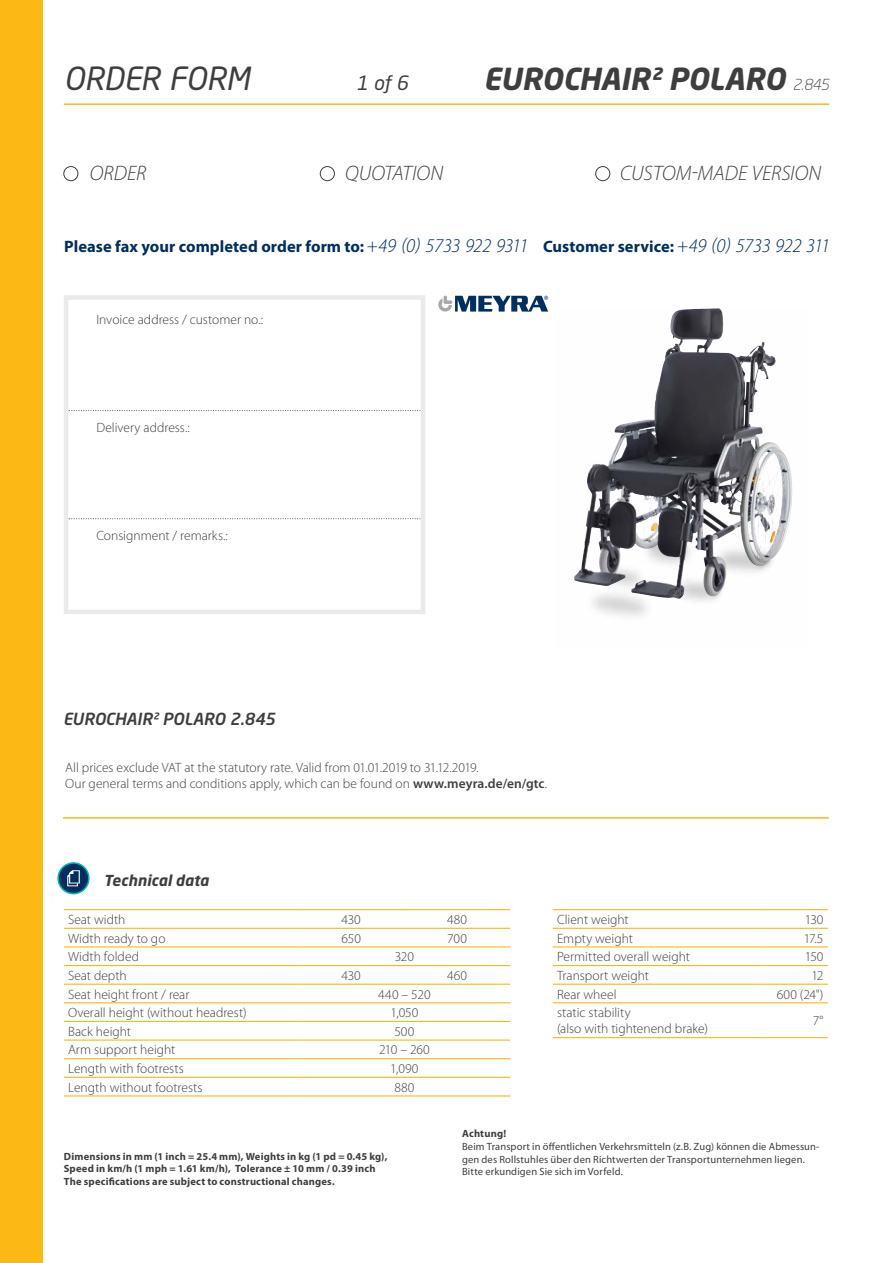
<style>
.page{position:relative;width:893px;height:1263px;background:#fff}
.page>*{position:absolute;margin:0;border:0;box-sizing:border-box;transform-origin:0 0}
.t1{font:italic 31.5px "Neo Sans Std";letter-spacing:-.01em;color:#3e3e3f}
.t2{font:italic 700 30px "Neo Sans Std";letter-spacing:-.005em;color:#3e3e3f}
.t3{font:italic 300 21px "Myriad Pro";letter-spacing:.005em;color:#3e3e3f}
.t4{font:italic 300 19.5px "Myriad Pro";letter-spacing:-.025em;color:#002e5e}
.t5{font:italic 19.5px "Neo Sans Std";color:#3e3e3f}
.t6{font:700 16.5px "Myriad Pro";color:#002e5e}
.t7{font:italic 500 16.5px "Neo Sans Std";letter-spacing:-.005em;color:#3e3e3f}
.t8{font:italic 700 15px "Neo Sans Std";letter-spacing:.01em;color:#3e3e3f}
.t9{font:300 13.5px/16.2px "Myriad Pro";color:#3e3e3f}
.t10{font:10.5px/12.6px "Myriad Pro";letter-spacing:.015em;color:#3e3e3f}
.t11{font:700 10.5px/12.6px "Myriad Pro";letter-spacing:.02em;color:#3e3e3f}
.s1{font-weight:300;font-size:15px}
.s2{font-weight:600}
</style>
<div class="page">
<div style="left:0;top:0;width:43px;height:1263px;background:#fcb814"></div>
<hr style="left:64px;top:103px;width:765px;height:2px;background:#fcb814">
<hr style="left:63px;top:817px;width:766px;height:2px;background:#fcb814">
<div style="left:58px;top:863px;width:31px;height:31px;background:#002e5e;border-radius:50%"></div>
<div style="left:57px;top:862px;width:33px;height:32px;border:2px solid #00b6bc;border-radius:50%"></div>
<svg style="left:67px;top:870px;width:13px;height:16px"></svg>
<hr style="left:64px;top:909px;width:235px;height:1px;background:#fcb814">
<hr style="left:299px;top:909px;width:105px;height:1px;background:#fcb814">
<hr style="left:404px;top:909px;width:106px;height:1px;background:#fcb814">
<hr style="left:64px;top:928px;width:235px;height:1px;background:#fcb814">
<hr style="left:299px;top:928px;width:105px;height:1px;background:#fcb814">
<hr style="left:404px;top:928px;width:106px;height:1px;background:#fcb814">
<hr style="left:64px;top:946px;width:235px;height:1px;background:#fcb814">
<hr style="left:299px;top:946px;width:105px;height:1px;background:#fcb814">
<hr style="left:404px;top:946px;width:106px;height:1px;background:#fcb814">
<hr style="left:64px;top:965px;width:235px;height:1px;background:#fcb814">
<hr style="left:299px;top:965px;width:105px;height:1px;background:#fcb814">
<hr style="left:404px;top:965px;width:106px;height:1px;background:#fcb814">
<hr style="left:64px;top:984px;width:235px;height:1px;background:#fcb814">
<hr style="left:299px;top:984px;width:105px;height:1px;background:#fcb814">
<hr style="left:404px;top:984px;width:106px;height:1px;background:#fcb814">
<hr style="left:64px;top:1002px;width:235px;height:1px;background:#fcb814">
<hr style="left:299px;top:1002px;width:105px;height:1px;background:#fcb814">
<hr style="left:404px;top:1002px;width:106px;height:1px;background:#fcb814">
<hr style="left:64px;top:1021px;width:235px;height:1px;background:#fcb814">
<hr style="left:299px;top:1021px;width:105px;height:1px;background:#fcb814">
<hr style="left:404px;top:1021px;width:106px;height:1px;background:#fcb814">
<hr style="left:64px;top:1039px;width:235px;height:2px;background:#fcb814">
<hr style="left:299px;top:1039px;width:105px;height:2px;background:#fcb814">
<hr style="left:404px;top:1039px;width:106px;height:2px;background:#fcb814">
<hr style="left:64px;top:1058px;width:235px;height:1px;background:#fcb814">
<hr style="left:299px;top:1058px;width:105px;height:1px;background:#fcb814">
<hr style="left:404px;top:1058px;width:106px;height:1px;background:#fcb814">
<hr style="left:64px;top:1077px;width:235px;height:1px;background:#fcb814">
<hr style="left:299px;top:1077px;width:105px;height:1px;background:#fcb814">
<hr style="left:404px;top:1077px;width:106px;height:1px;background:#fcb814">
<hr style="left:64px;top:1095px;width:235px;height:1px;background:#fcb814">
<hr style="left:299px;top:1095px;width:105px;height:1px;background:#fcb814">
<hr style="left:404px;top:1095px;width:106px;height:1px;background:#fcb814">
<hr style="left:553px;top:909px;width:212px;height:1px;background:#fcb814">
<hr style="left:553px;top:928px;width:212px;height:1px;background:#fcb814">
<hr style="left:553px;top:946px;width:212px;height:1px;background:#fcb814">
<hr style="left:553px;top:965px;width:212px;height:1px;background:#fcb814">
<hr style="left:553px;top:984px;width:212px;height:1px;background:#fcb814">
<hr style="left:553px;top:1002px;width:212px;height:1px;background:#fcb814">
<hr style="left:553px;top:1037px;width:212px;height:1px;background:#fcb814">
<hr style="left:765px;top:909px;width:63px;height:1px;background:#fcb814">
<hr style="left:765px;top:1002px;width:63px;height:1px;background:#fcb814">
<hr style="left:765px;top:1037px;width:63px;height:1px;background:#fcb814">
<hr style="left:765px;top:928px;width:63px;height:1px;background:#fcb814">
<hr style="left:765px;top:946px;width:63px;height:1px;background:#fcb814">
<hr style="left:765px;top:965px;width:63px;height:1px;background:#fcb814">
<hr style="left:765px;top:984px;width:63px;height:1px;background:#fcb814">
<svg style="left:69px;top:410px;width:351px;height:1px"></svg>
<svg style="left:69px;top:518px;width:351px;height:1px"></svg>
<div style="left:64px;top:295px;width:361px;height:319px;border:4px solid #e9eaeb"></div>
<div style="left:63px;top:166px;width:15px;height:15px;border:1px solid #3e3e3f;border-radius:50%"></div>
<div style="left:320px;top:166px;width:15px;height:15px;border:1px solid #3e3e3f;border-radius:50%"></div>
<div style="left:595px;top:166px;width:15px;height:15px;border:1px solid #3e3e3f;border-radius:50%"></div>
<img style="left:574px;top:308px;width:218px;height:309px">
<svg style="left:438px;top:296px;width:110px;height:16px"></svg>
<h1 class="t1" style="left:64px;top:59px;width:188px">ORDER FORM</h1>
<h3 class="t3" style="left:90px;top:162px;width:58px">ORDER</h3>
<h3 class="t5" style="left:356px;top:71px;width:53px">1 of 6</h3>
<h2 class="t2" style="left:483px;top:60px;width:347px">EUROCHAIR² POLARO <span class="s1">2.845</span></h2>
<h3 class="t3" style="left:345px;top:162px;width:100px">QUOTATION</h3>
<h3 class="t3" style="left:620px;top:162px;width:203px">CUSTOM-MADE VERSION</h3>
<h3 class="t4" style="left:366px;top:235px;width:163px">+49 (0) 5733 922 9311</h3>
<h3 class="t4" style="left:677px;top:235px;width:155px">+49 (0) 5733 922 311</h3>
<p class="t6" style="left:64px;top:237px;width:301px">Please fax your completed order form to:</p>
<p class="t6" style="left:543px;top:237px;width:132px">Customer service:</p>
<p class="t9" style="left:96px;top:312px;width:168px">Invoice address / customer no.:</p>
<p class="t9" style="left:96px;top:420px;width:95px">Delivery address.:</p>
<p class="t9" style="left:96px;top:528px;width:133px">Consignment / remarks.:</p>
<p class="t7" style="left:63px;top:708px;width:214px">EUROCHAIR² POLARO 2.845</p>
<p class="t9" style="left:65px;top:760px;width:483px">All prices exclude VAT at the statutory rate. Valid from 01.01.2019 to 31.12.2019.<br>Our general terms and conditions apply, which can be found on <span class="s2">www.meyra.de/en/gtc</span>.</p>
<p class="t8" style="left:104px;top:870px;width:106px">Technical data</p>
<p class="t9" style="left:68px;top:912px;width:59px">Seat width</p>
<p class="t9" style="left:342px;top:912px;width:21px">430</p>
<p class="t9" style="left:447px;top:912px;width:22px">480</p>
<p class="t9" style="left:68px;top:930px;width:99px">Width ready to go</p>
<p class="t9" style="left:342px;top:930px;width:21px">650</p>
<p class="t9" style="left:447px;top:930px;width:21px">700</p>
<p class="t9" style="left:68px;top:949px;width:72px">Width folded</p>
<p class="t9" style="left:395px;top:949px;width:21px">320</p>
<p class="t9" style="left:68px;top:967px;width:60px">Seat depth</p>
<p class="t9" style="left:342px;top:967px;width:21px">430</p>
<p class="t9" style="left:447px;top:967px;width:22px">460</p>
<p class="t9" style="left:68px;top:986px;width:123px">Seat height front / rear</p>
<p class="t9" style="left:378px;top:986px;width:54px">440 – 520</p>
<p class="t9" style="left:68px;top:1005px;width:180px">Overall height (without headrest)</p>
<p class="t9" style="left:391px;top:1005px;width:29px">1,050</p>
<p class="t9" style="left:68px;top:1023px;width:65px">Back height</p>
<p class="t9" style="left:394px;top:1023px;width:21px">500</p>
<p class="t9" style="left:68px;top:1042px;width:109px">Arm support height</p>
<p class="t9" style="left:379px;top:1042px;width:52px">210 – 260</p>
<p class="t9" style="left:68px;top:1061px;width:117px">Length with footrests</p>
<p class="t9" style="left:390px;top:1061px;width:30px">1,090</p>
<p class="t9" style="left:68px;top:1079px;width:136px">Length without footrests</p>
<p class="t9" style="left:394px;top:1079px;width:21px">880</p>
<p class="t9" style="left:557px;top:912px;width:73px">Client weight</p>
<p class="t9" style="left:805px;top:912px;width:20px">130</p>
<p class="t9" style="left:557px;top:930px;width:77px">Empty weight</p>
<p class="t9" style="left:804px;top:930px;width:21px">17.5</p>
<p class="t9" style="left:557px;top:949px;width:134px">Permitted overall weight</p>
<p class="t9" style="left:805px;top:949px;width:20px">150</p>
<p class="t9" style="left:557px;top:967px;width:93px">Transport weight</p>
<p class="t9" style="left:811px;top:967px;width:14px">12</p>
<p class="t9" style="left:557px;top:986px;width:61px">Rear wheel</p>
<p class="t9" style="left:777px;top:986px;width:48px">600 (24")</p>
<p class="t9" style="left:557px;top:1005px;width:152px">static stability<br>(also with tightenend brake)</p>
<p class="t9" style="left:813px;top:1013px;width:12px">7°</p>
<p class="t11" style="left:64px;top:1150px;width:325px">Dimensions in mm (1 inch = 25.4 mm), Weights in kg (1 pd = 0.45 kg),<br>Speed in km/h (1 mph = 1.61 km/h), Tolerance ± 10 mm / 0.39 inch<br>The specifications are subject to constructional changes.</p>
<p class="t11" style="left:462px;top:1128px;width:46px">Achtung!</p>
<p class="t10" style="left:462px;top:1140px;width:359px">Beim Transport in öffentlichen Verkehrsmitteln (z.B. Zug) können die Abmessun&shy;gen des Rollstuhles über den Richtwerten der Transportunternehmen liegen.<br>Bitte erkundigen Sie sich im Vorfeld.</p>
</div>
